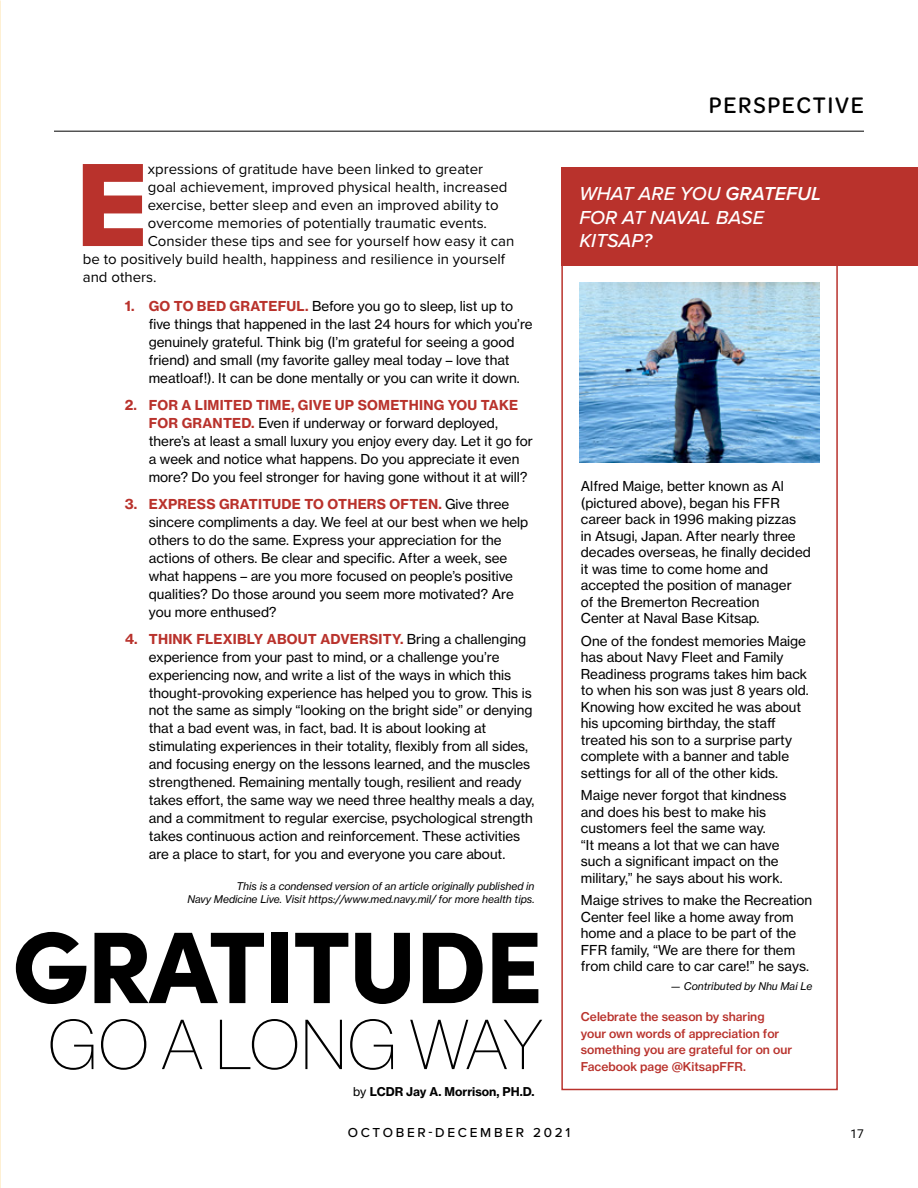
<style>
.page{position:relative;width:918px;height:1188px;background:#fff}
.page>*{position:absolute;margin:0;border:0;box-sizing:border-box;transform-origin:0 0}
.t1{font:123px "Proxima Nova Extrabld";color:#b9322c}
.t2{font:900 102px "Sofia Pro";letter-spacing:-.025em;color:#000}
.t3{font:69px "N Haas Grotesk DS Pro 25 Th";letter-spacing:-.01em;color:#000}
.t4{font:500 24px "Omnes Semi Cond";letter-spacing:.07em;color:#000}
.t5{font:italic 500 19.5px/23.4px "Proxima Nova";color:#fff}
.t6{font:15px "Proxima Nova";color:#000}
.t7{font:13.5px/16.5px "N Haas Grotesk TX Pro 55 Rg";color:#000}
.t8{font:13.5px "N Haas Grotesk TX Pro 75 Bd";letter-spacing:.015em;color:#b9322c}
.t9{font:500 13.5px "Proxima Nova";letter-spacing:.2em;color:#000}
.t10{font:12px/16.5px "N Haas Grotesk TX Pro 65 Md";color:#b9322c}
.t11{font:12px "N Haas Grotesk TX Pro 75 Bd";color:#000}
.t12{font:12px "Roboto";color:#000}
.t13{font:10.5px/12.6px "N Haas Grotesk TX Pro 56 It";color:#000;text-align:right}
.s1{font-family:"N Haas Grotesk TX Pro 75 Bd";color:#b9322c}
.s2{font-family:"N Haas Grotesk TX Pro 55 Rg";color:#000}
.s3{font-family:"N Haas Grotesk TX Pro 55 Rg"}
.s4{font-weight:600}
</style>
<div class="page">
<div style="left:561px;top:263px;width:277px;height:827px;border:2px solid #b9322c"></div>
<div style="left:561px;top:167px;width:357px;height:98px;background:#b9322c"></div>
<img style="left:579px;top:283px;width:240px;height:180px">
<hr style="left:54px;top:131px;width:810px;height:1px;background:#000">
<h1 class="t1" style="left:75px;top:113px;width:74px">E</h1>
<p class="t6" style="left:148px;top:158px;width:337px">xpressions of gratitude have been linked to greater</p>
<p class="t6" style="left:148px;top:176px;width:361px">goal achievement, improved physical health, increased</p>
<p class="t6" style="left:148px;top:194px;width:352px">exercise, better sleep and even an improved ability to</p>
<p class="t6" style="left:148px;top:212px;width:341px">overcome memories of potentially traumatic events.</p>
<p class="t6" style="left:148px;top:230px;width:368px">Consider these tips and see for yourself how easy it can</p>
<p class="t6" style="left:83px;top:248px;width:424px">be to positively build health, happiness and resilience in yourself</p>
<p class="t6" style="left:83px;top:266px;width:75px">and others.</p>
<p class="t7" style="left:149px;top:297px;width:385px;line-height:18px;text-indent:-24px"><span class="s1">1. GO TO BED GRATEFUL.</span> Before you go to sleep, list up to five things that happened in the last 24 hours for which you’re genuinely grateful. Think big (I’m grateful for seeing a good friend) and small (my favorite galley meal today – love that meatloaf!). It can be done mentally or you can write it down.</p>
<p class="t8" style="left:125px;top:396px;width:395px">2. FOR A LIMITED TIME, GIVE UP SOMETHING YOU TAKE</p>
<p class="t7" style="left:149px;top:414px;width:386px;line-height:18px"><span class="s1">FOR GRANTED.</span> Even if underway or forward deployed, there’s at least a small luxury you enjoy every day. Let it go for a week and notice what happens. Do you appreciate it even more? Do you feel stronger for having gone without it at will?</p>
<p class="t8" style="left:125px;top:495px;width:386px">3. EXPRESS GRATITUDE TO OTHERS OFTEN. <span class="s2">Give three</span></p>
<p class="t7" style="left:149px;top:513px;width:381px;line-height:18px">sincere compliments a day. We feel at our best when we help others to do the same. Express your appreciation for the actions of others. Be clear and specific. After a week, see what happens – are you more focused on people’s positive qualities? Do those around you seem more motivated? Are you more enthused?</p>
<p class="t8" style="left:125px;top:630px;width:403px">4. THINK FLEXIBLY ABOUT ADVERSITY. <span class="s2">Bring a challenging</span></p>
<p class="t7" style="left:149px;top:648px;width:387px;line-height:18px">experience from your past to mind, or a challenge you’re experiencing now, and write a list of the ways in which this thought-provoking experience has helped you to grow. This is not the same as simply “looking on the bright side” or denying that a bad event was, in fact, bad. It is about looking at stimulating experiences in their totality, flexibly from all sides, and focusing energy on the lessons learned, and the muscles strengthened. Remaining mentally tough, resilient and ready takes effort, the same way we need three healthy meals a day, and a commitment to regular exercise, psychological strength takes continuous action and reinforcement. These activities are a place to start, for you and everyone you care about.</p>
<p class="t13" style="left:187px;top:880px;width:349px">This is a condensed version of an article originally published in<br>Navy Medicine Live. Visit https://www.med.navy.mil/ for more health tips.</p>
<h2 class="t2" style="left:12px;top:887px;width:533px">GRATITUDE</h2>
<h3 class="t3" style="left:48px;top:1006px;width:496px">GO A LONG WAY</h3>
<p class="t11" style="left:353px;top:1085px;width:183px"><span class="s3">by</span> LCDR Jay A. Morrison, PH.D.</p>
<h3 class="t4" style="left:709px;top:89px;width:156px">PERSPECTIVE</h3>
<h3 class="t5" style="left:579px;top:181px;width:243px">WHAT ARE YOU <span class="s4">GRATEFUL<br></span>FOR AT NAVAL BASE<br>KITSAP?</h3>
<p class="t7" style="left:581px;top:478px;width:231px">Alfred Maige, better known as Al (pictured above), began his FFR career back in 1996 making pizzas<br>in Atsugi, Japan. After nearly three decades overseas, he finally decided it was time to come home and accepted the position of manager<br>of the Bremerton Recreation<br>Center at Naval Base Kitsap.</p>
<p class="t7" style="left:581px;top:632px;width:229px">One of the fondest memories Maige has about Navy Fleet and Family Readiness programs takes him back to when his son was just 8 years old.<br>Knowing how excited he was about his upcoming birthday, the staff treated his son to a surprise party complete with a banner and table settings for all of the other kids.</p>
<p class="t7" style="left:581px;top:787px;width:207px">Maige never forgot that kindness and does his best to make his customers feel the same way.<br>“It means a lot that we can have such a significant impact on the military,” he says about his work.</p>
<p class="t7" style="left:581px;top:892px;width:233px">Maige strives to make the Recreation Center feel like a home away from home and a place to be part of the FFR family, “We are there for them from child care to car care!” he says.</p>
<p class="t13" style="left:671px;top:980px;width:143px">— Contributed by Nhu Mai Le</p>
<p class="t10" style="left:581px;top:1009px;width:213px">Celebrate the season by sharing your own words of appreciation for something you are grateful for on our<br>Facebook page @KitsapFFR.</p>
<p class="t9" style="left:348px;top:1122px;width:224px">OCTOBER-DECEMBER 2021</p>
<p class="t12" style="left:851px;top:1125px;width:15px">17</p>
</div>
